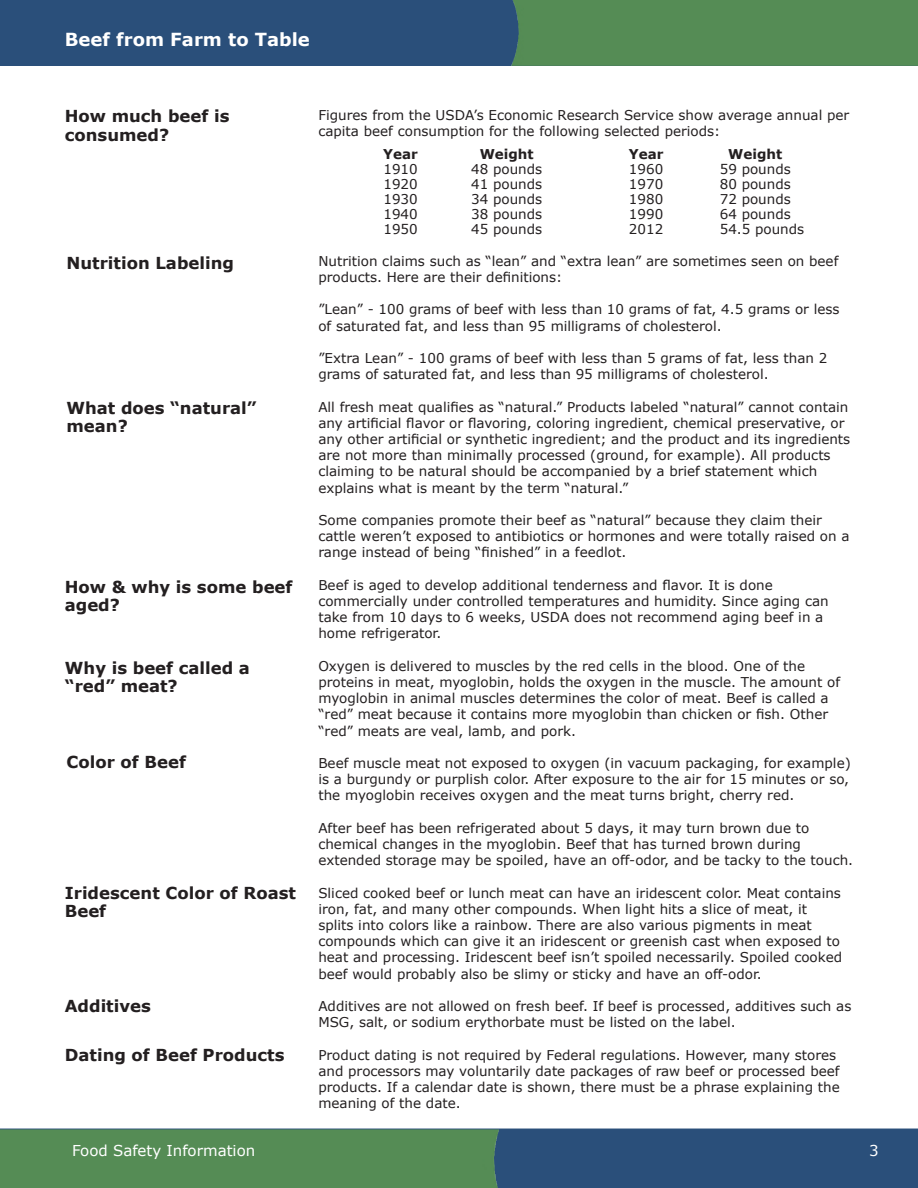
<style>
.page{position:relative;width:918px;height:1188px;background:#fff}
.page>*{position:absolute;margin:0;border:0;box-sizing:border-box;transform-origin:0 0}
.t1{font:700 18px "Verdana";color:#fff}
.t2{font:700 16.5px/18px "Verdana";color:#231f20}
.t3{font:15px "Verdana";color:#fff}
.t4{font:13.5px/16.2px "Verdana";color:#231f20}
.t5{font:700 13.5px "Verdana";color:#231f20}
</style>
<div class="page">
<div style="left:0;top:0;width:511px;height:66px;background:#2a4f7a"></div>
<div style="left:511px;top:0;width:407px;height:66px;background:#558c55"></div>
<div style="left:499px;top:1129px;width:419px;height:59px;background:#2a4f7a"></div>
<div style="left:0;top:1129px;width:499px;height:59px;background:#558c55"></div>
<p class="t1" style="left:65px;top:28px;width:247px">Beef from Farm to Table</p>
<p class="t2" style="left:65px;top:107px;width:166px">How much beef is</p>
<p class="t2" style="left:65px;top:126px;width:106px">consumed?</p>
<p class="t2" style="left:66px;top:254px;width:169px">Nutrition Labeling</p>
<p class="t2" style="left:66px;top:400px;width:192px">What does “natural” mean?</p>
<p class="t2" style="left:65px;top:578px;width:229px">How &amp; why is some beef aged?</p>
<p class="t2" style="left:65px;top:659px;width:187px">Why is beef called a “red” meat?</p>
<p class="t2" style="left:66px;top:753px;width:121px">Color of Beef</p>
<p class="t2" style="left:65px;top:884px;width:233px">Iridescent Color of Roast<br>Beef</p>
<p class="t2" style="left:65px;top:997px;width:88px">Additives</p>
<p class="t2" style="left:65px;top:1046px;width:221px">Dating of Beef Products</p>
<p class="t4" style="left:318px;top:107px;width:533px">Figures from the USDA’s Economic Research Service show average annual per capita beef consumption for the following selected periods:</p>
<p class="t5" style="left:383px;top:146px;width:36px">Year</p>
<p class="t4" style="left:383px;top:161px;width:36px">1910</p>
<p class="t4" style="left:383px;top:176px;width:36px">1920</p>
<p class="t4" style="left:383px;top:191px;width:36px">1930</p>
<p class="t4" style="left:383px;top:206px;width:36px">1940</p>
<p class="t4" style="left:383px;top:221px;width:36px">1950</p>
<p class="t5" style="left:480px;top:146px;width:56px">Weight</p>
<p class="t4" style="left:471px;top:161px;width:73px">48 pounds</p>
<p class="t4" style="left:471px;top:176px;width:73px">41 pounds</p>
<p class="t4" style="left:471px;top:191px;width:73px">34 pounds</p>
<p class="t4" style="left:471px;top:206px;width:73px">38 pounds</p>
<p class="t4" style="left:471px;top:221px;width:73px">45 pounds</p>
<p class="t5" style="left:629px;top:145px;width:36px">Year</p>
<p class="t4" style="left:629px;top:161px;width:36px">1960</p>
<p class="t4" style="left:629px;top:176px;width:36px">1970</p>
<p class="t4" style="left:629px;top:191px;width:36px">1980</p>
<p class="t4" style="left:629px;top:206px;width:36px">1990</p>
<p class="t4" style="left:629px;top:221px;width:36px">2012</p>
<p class="t5" style="left:728px;top:145px;width:56px">Weight</p>
<p class="t4" style="left:720px;top:161px;width:73px">59 pounds</p>
<p class="t4" style="left:720px;top:176px;width:73px">80 pounds</p>
<p class="t4" style="left:720px;top:191px;width:73px">72 pounds</p>
<p class="t4" style="left:720px;top:206px;width:73px">64 pounds</p>
<p class="t4" style="left:720px;top:221px;width:86px">54.5 pounds</p>
<p class="t4" style="left:318px;top:253px;width:522px">Nutrition claims such as “lean” and “extra lean” are sometimes seen on beef products. Here are their definitions:</p>
<p class="t4" style="left:318px;top:301px;width:523px">”Lean” - 100 grams of beef with less than 10 grams of fat, 4.5 grams or less of saturated fat, and less than 95 milligrams of cholesterol.</p>
<p class="t4" style="left:318px;top:350px;width:511px">”Extra Lean” - 100 grams of beef with less than 5 grams of fat, less than 2 grams of saturated fat, and less than 95 milligrams of cholesterol.</p>
<p class="t4" style="left:318px;top:398px;width:533px">All fresh meat qualifies as “natural.” Products labeled “natural” cannot contain any artificial flavor or flavoring, coloring ingredient, chemical preservative, or any other artificial or synthetic ingredient; and the product and its ingredients are not more than minimally processed (ground, for example). All products claiming to be natural should be accompanied by a brief statement which explains what is meant by the term “natural.”</p>
<p class="t4" style="left:318px;top:512px;width:533px">Some companies promote their beef as “natural” because they claim their cattle weren’t exposed to antibiotics or hormones and were totally raised on a range instead of being “finished” in a feedlot.</p>
<p class="t4" style="left:318px;top:577px;width:512px">Beef is aged to develop additional tenderness and flavor. It is done commercially under controlled temperatures and humidity. Since aging can take from 10 days to 6 weeks, USDA does not recommend aging beef in a home refrigerator.</p>
<p class="t4" style="left:318px;top:658px;width:523px">Oxygen is delivered to muscles by the red cells in the blood. One of the proteins in meat, myoglobin, holds the oxygen in the muscle. The amount of myoglobin in animal muscles determines the color of meat. Beef is called a “red” meat because it contains more myoglobin than chicken or fish. Other “red” meats are veal, lamb, and pork.</p>
<p class="t4" style="left:318px;top:755px;width:534px">Beef muscle meat not exposed to oxygen (in vacuum packaging, for example) is a burgundy or purplish color. After exposure to the air for 15 minutes or so, the myoglobin receives oxygen and the meat turns bright, cherry red.</p>
<p class="t4" style="left:318px;top:820px;width:536px">After beef has been refrigerated about 5 days, it may turn brown due to chemical changes in the myoglobin. Beef that has turned brown during extended storage may be spoiled, have an off-odor, and be tacky to the touch.</p>
<p class="t4" style="left:318px;top:884px;width:525px">Sliced cooked beef or lunch meat can have an iridescent color. Meat contains iron, fat, and many other compounds. When light hits a slice of meat, it splits into colors like a rainbow. There are also various pigments in meat compounds which can give it an iridescent or greenish cast when exposed to heat and processing. Iridescent beef isn’t spoiled necessarily. Spoiled cooked beef would probably also be slimy or sticky and have an off-odor.</p>
<p class="t4" style="left:318px;top:998px;width:535px">Additives are not allowed on fresh beef. If beef is processed, additives such as<br>MSG, salt, or sodium erythorbate must be listed on the label.</p>
<p class="t4" style="left:318px;top:1046px;width:523px">Product dating is not required by Federal regulations. However, many stores and processors may voluntarily date packages of raw beef or processed beef products. If a calendar date is shown, there must be a phrase explaining the meaning of the date.</p>
<p class="t3" style="left:72px;top:1141px;width:185px">Food Safety Information</p>
<p class="t3" style="left:869px;top:1141px;width:11px">3</p>
</div>
